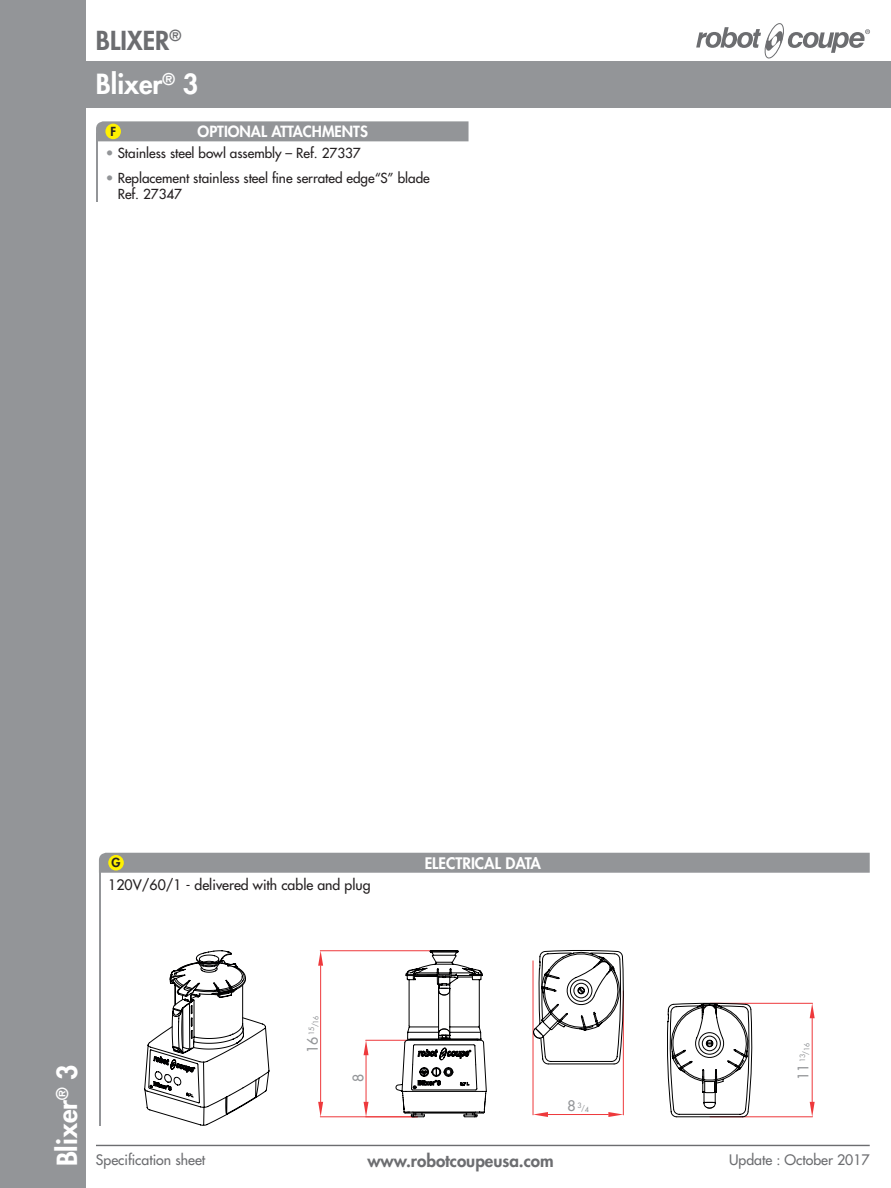
<style>
.page{position:relative;width:891px;height:1188px;background:#fff}
.page>*{position:absolute;margin:0;border:0;box-sizing:border-box;transform-origin:0 0}
.t1{font:800 27px "Futura";color:#fff}
.t2{font:800 25.5px "Futura";color:#6c6d70}
.t3{font:800 16.95px "Futura";color:#6c6d70}
.t4{font:800 15.45px "Futura";color:#fff}
.t5{font:800 15px "Futura";color:#fff}
.t6{font:14.25px "Futura";color:#939598}
.t7{font:14.1px "Futura";color:#6c6d70}
.t8{font:14.1px "Futura";color:#231f20}
.t9{font:13.5px/16.2px "Futura";color:#231f20}
.t10{font:800 12.15px "Futura";color:#231f20}
.t11{font:7.05px "Futura";color:#939598}
.s1{color:#939598}
</style>
<div class="page">
<div style="left:0;top:0;width:85px;height:1188px;background:#939598"></div>
<div style="left:63px;top:61px;width:828px;height:46px;background:#939598"></div>
<svg style="left:696px;top:23px;width:174px;height:35px"></svg>
<hr style="left:99px;top:865px;width:2px;height:260px;background:#939598">
<div style="left:99px;top:853px;width:771px;height:20px;background:#939598"></div>
<div style="left:108px;top:855px;width:16px;height:16px;background:#fff101;border-radius:50%"></div>
<hr style="left:96px;top:133px;width:2px;height:69px;background:#939598">
<div style="left:96px;top:121px;width:373px;height:20px;background:#939598"></div>
<div style="left:105px;top:124px;width:16px;height:15px;background:#fff101;border-radius:50%"></div>
<hr style="left:96px;top:1145px;width:774px;height:1px;background:#6c6d70">
<svg style="left:144px;top:950px;width:125px;height:176px"></svg>
<hr style="left:320px;top:950px;width:124px;height:1px;background:#ee393c">
<hr style="left:320px;top:1117px;width:97px;height:1px;background:#ee393c">
<hr style="left:320px;top:966px;width:1px;height:136px;background:#ee393c">
<svg style="left:318px;top:951px;width:5px;height:15px"></svg>
<svg style="left:318px;top:1102px;width:5px;height:15px"></svg>
<svg style="left:364px;top:950px;width:123px;height:167px"></svg>
<svg style="left:532px;top:950px;width:92px;height:167px"></svg>
<hr style="left:710px;top:1117px;width:103px;height:1px;background:#ee393c">
<svg style="left:667px;top:1003px;width:148px;height:114px"></svg>
<h2 class="t2" style="left:96px;top:24px;width:87px">BLIXER<sup>®</sup></h2>
<h1 class="t1" style="left:96px;top:67px;width:104px">Blixer<sup>®</sup> 3</h1>
<p class="t10" style="left:110px;top:124px;width:7px">F</p>
<p class="t5" style="left:198px;top:122px;width:172px">OPTIONAL ATTACHMENTS</p>
<p class="t9" style="left:106px;top:145px;width:256px"><span class="s1">•</span> Stainless steel bowl assembly – Ref. 27337</p>
<p class="t9" style="left:118px;top:170px;width:314px;text-indent:-12px"><span class="s1">•</span> Replacement stainless steel fine serrated edge“S” blade<br>Ref. 27347</p>
<p class="t10" style="left:112px;top:855px;width:11px">G</p>
<p class="t4" style="left:425px;top:853px;width:118px">ELECTRICAL DATA</p>
<p class="t8" style="left:108px;top:876px;width:264px">120V/60/1 - delivered with cable and plug</p>
<h1 class="t1" style="left:50px;top:1166px;width:104px;rotate:-90deg">Blixer<sup>®</sup> 3</h1>
<p class="t11" style="left:312px;top:1027px;width:13px;rotate:-90deg">/16</p>
<p class="t6" style="left:304px;top:1053px;width:28px;rotate:-90deg">16 <sup>15</sup></p>
<p class="t6" style="left:349px;top:1082px;width:10px;rotate:-90deg">8</p>
<p class="t6" style="left:568px;top:1097px;width:16px">8<sup>3</sup></p>
<p class="t11" style="left:581px;top:1104px;width:9px">/4</p>
<p class="t11" style="left:802px;top:1055px;width:13px;rotate:-90deg">/16</p>
<p class="t6" style="left:794px;top:1080px;width:28px;rotate:-90deg">11 <sup>13</sup></p>
<p class="t7" style="left:96px;top:1151px;width:111px">Specification sheet</p>
<p class="t3" style="left:367px;top:1150px;width:188px">www.robotcoupeusa.com</p>
<p class="t7" style="left:729px;top:1151px;width:142px">Update : October 2017</p>
</div>
